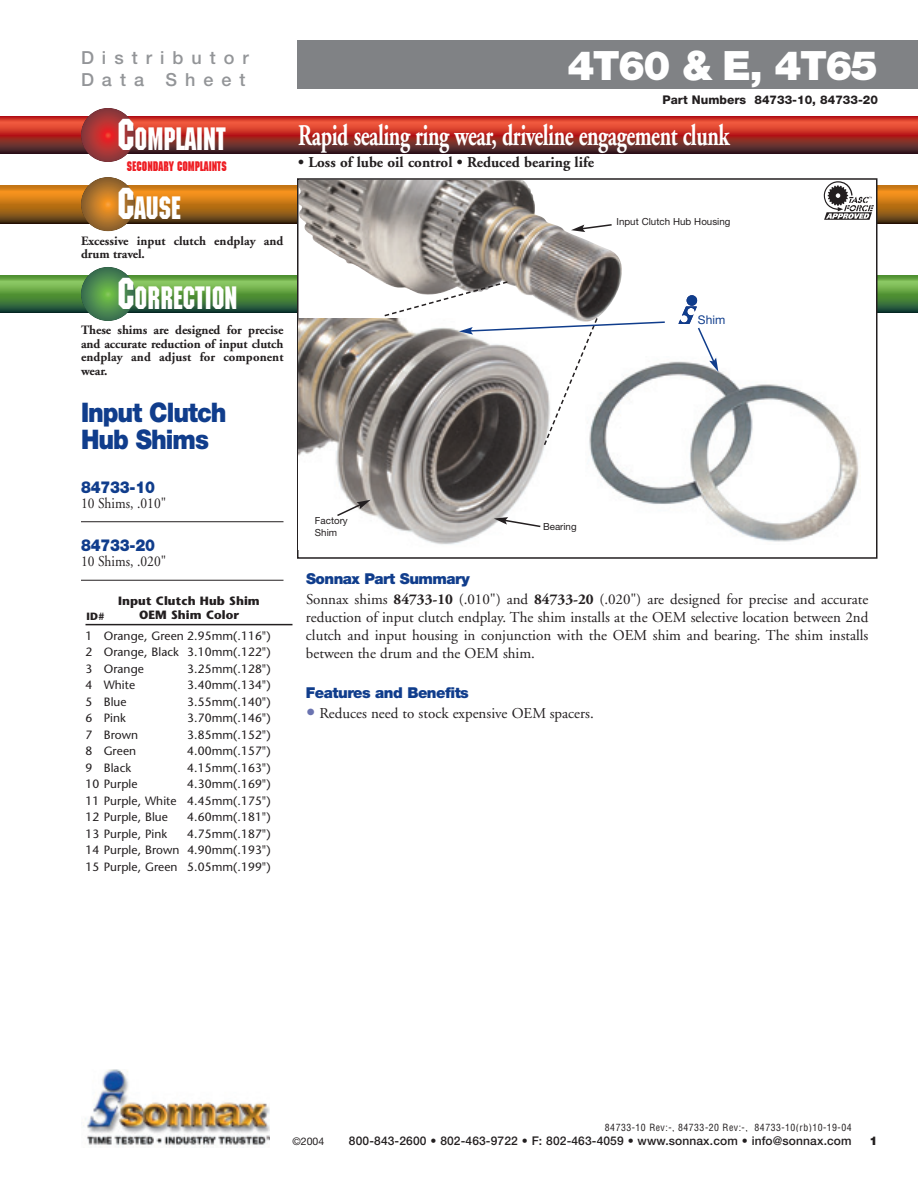
<style>
.page{position:relative;width:918px;height:1188px;background:#fff}
.page>*{position:absolute;margin:0;border:0;box-sizing:border-box;transform-origin:0 0}
.t1{font:900 40.5px "Helvetica Neue";letter-spacing:-.04em;color:#fff}
.t2{font:31.5px "Machine";color:#fff;scale:.85 1}
.t3{font:700 30px "Adobe Garamond";letter-spacing:-.02em;color:#fff;scale:.7 1}
.t4{font:900 27px/27.8px "Helvetica Neue";letter-spacing:-.04em;color:#103d8c;scale:.9 1}
.t5{font:500 18px/21.6px "Helvetica Neue";letter-spacing:.445em;color:#939598}
.t6{font:900 16.5px "Helvetica Neue";letter-spacing:-.015em;color:#103d8c;scale:.9 1}
.t7{font:15px/18px "Adobe Garamond";color:#231f20;text-align:justify}
.t8{font:700 15px "Adobe Garamond";color:#231f20}
.t9{font:900 15px "Helvetica Neue";letter-spacing:-.035em;color:#103d8c}
.t10{font:15px "Adobe Garamond";color:#231f20;scale:.9 1}
.t11{font:700 13.5px "Machine";color:#ee1d23;scale:.85 1}
.t12{font:700 12.75px/13.5px "Adobe Garamond";color:#231f20}
.t13{font:12px/16.5px "Stone Sans";letter-spacing:.005em;color:#231f20;text-align:justify}
.t14{font:500 12px "Helvetica Neue";letter-spacing:.01em;color:#231f20}
.t15{font:700 12px/13.5px "Stone Sans";letter-spacing:.005em;color:#231f20;text-align:center}
.t16{font:800 12px "Helvetica Neue";color:#231f20}
.t17{font:12px "Helvetica Neue";color:#103d8c}
.t18{font:900 12px "Helvetica Neue";color:#231f20}
.t19{font:10.5px "Helvetica Neue";color:#231f20}
.t20{font:700 10.5px "Stone Sans";color:#231f20}
.t21{font:condensed 9.75px "Helvetica";letter-spacing:.05em;color:#231f20}
.t22{font:9.75px/12px "Helvetica Neue";color:#231f20}
.s1{font-size:43.5px}
.s2{font-weight:700}
.s3{font-size:24px;color:#6a73b0}
</style>
<div class="page">
<hr style="left:81px;top:521px;width:203px;height:1px;background:#231f20">
<hr style="left:81px;top:580px;width:203px;height:1px;background:#231f20">
<svg style="left:0;top:275px;width:918px;height:38px;background:#518b40"></svg>
<svg style="left:81px;top:267px;width:54px;height:54px;background:#4b894e"></svg>
<svg style="left:0;top:185px;width:918px;height:38px;background:#b16c17"></svg>
<svg style="left:81px;top:177px;width:54px;height:54px;background:#ac712a"></svg>
<div style="left:297px;top:40px;width:581px;height:49px;background:#808285"></div>
<div style="left:878px;top:40px;width:40px;height:49px;background:#808285"></div>
<img style="left:83px;top:1069px;width:187px;height:79px">
<svg style="left:0;top:116px;width:918px;height:38px;background:#a13028"></svg>
<svg style="left:81px;top:108px;width:54px;height:54px;background:#a73435"></svg>
<hr style="left:86px;top:624px;width:206px;height:1px;background:#231f20">
<div style="left:298px;top:179px;width:579px;height:379px;background:#fff"></div>
<img style="left:300px;top:181px;width:322px;height:101px">
<div style="left:297px;top:178px;width:581px;height:381px;border:2px solid #231f20"></div>
<img style="left:589px;top:361px;width:270px;height:181px">
<img style="left:299px;top:318px;width:246px;height:231px">
<svg style="left:571px;top:223px;width:42px;height:9px"></svg>
<svg style="left:336px;top:500px;width:35px;height:17px"></svg>
<svg style="left:494px;top:517px;width:48px;height:11px"></svg>
<svg style="left:383px;top:280px;width:283px;height:167px"></svg>
<svg style="left:679px;top:306px;width:39px;height:66px"></svg>
<div style="left:687px;top:295px;width:10px;height:11px;background:#103d8c;border-radius:50%"></div>
<svg style="left:824px;top:181px;width:50px;height:39px"></svg>
<h3 class="t5" style="left:81px;top:49px;width:169px">Distributor<br>Data Sheet</h3>
<h1 class="t1" style="left:567px;top:51px;width:312px">4T60 &amp; E, 4T65</h1>
<p class="t16" style="left:663px;top:96px;width:217px">Part Numbers 84733-10, 84733-20</p>
<h2 class="t2" style="left:118px;top:121px;width:129px"><span class="s1">C</span>OMPLAINT</h2>
<h3 class="t3" style="left:298px;top:123px;width:618px">Rapid sealing ring wear, driveline engagement clunk</h3>
<p class="t11" style="left:127px;top:159px;width:119px">SECONDARY COMPLAINTS</p>
<p class="t8" style="left:298px;top:157px;width:297px">• Loss of lube oil control • Reduced bearing life</p>
<h2 class="t2" style="left:118px;top:190px;width:76px"><span class="s1">C</span>AUSE</h2>
<p class="t12" style="left:81px;top:235px;width:204px">Excessive input clutch endplay and drum travel.</p>
<h2 class="t2" style="left:118px;top:280px;width:142px"><span class="s1">C</span>ORRECTION</h2>
<p class="t12" style="left:81px;top:325px;width:204px;text-align:justify">These shims are designed for precise and accurate reduction of input clutch endplay and adjust for component wear.</p>
<h3 class="t4" style="left:81px;top:400px;width:163px">Input Clutch<br>Hub Shims</h3>
<h3 class="t6" style="left:81px;top:481px;width:84px">84733-10</h3>
<p class="t10" style="left:81px;top:497px;width:96px">10 Shims, .010"</p>
<h3 class="t6" style="left:81px;top:540px;width:84px">84733-20</h3>
<p class="t10" style="left:81px;top:556px;width:96px">10 Shims, .020"</p>
<p class="t15" style="left:118px;top:595px;width:143px">Input Clutch Hub Shim<br>OEM Shim Color</p>
<p class="t13" style="left:86px;top:628px;width:187px">1 Orange, Green 2.95mm(.116")<br>2 Orange, Black 3.10mm(.122")<br>3 Orange</p>
<p class="t20" style="left:87px;top:612px;width:20px">ID#</p>
<p class="t13" style="left:187px;top:661px;width:85px">3.25mm(.128")</p>
<p class="t13" style="left:86px;top:678px;width:51px">4 White</p>
<p class="t13" style="left:187px;top:678px;width:85px">3.40mm(.134")</p>
<p class="t13" style="left:86px;top:694px;width:43px">5 Blue</p>
<p class="t13" style="left:187px;top:694px;width:85px">3.55mm(.140")</p>
<p class="t13" style="left:86px;top:711px;width:42px">6 Pink</p>
<p class="t13" style="left:187px;top:711px;width:85px">3.70mm(.146")</p>
<p class="t13" style="left:86px;top:727px;width:54px">7 Brown</p>
<p class="t13" style="left:187px;top:727px;width:85px">3.85mm(.152")</p>
<p class="t13" style="left:86px;top:744px;width:52px">8 Green</p>
<p class="t13" style="left:187px;top:744px;width:85px">4.00mm(.157")</p>
<p class="t13" style="left:86px;top:760px;width:47px">9 Black</p>
<p class="t13" style="left:187px;top:760px;width:85px">4.15mm(.163")</p>
<p class="t13" style="left:86px;top:777px;width:54px">10 Purple</p>
<p class="t13" style="left:86px;top:777px;width:187px;text-indent:102px">4.30mm(.169")<br>11 Purple, White 4.45mm(.175")<br>12 Purple, Blue</p>
<p class="t13" style="left:187px;top:810px;width:85px">4.60mm(.181")</p>
<p class="t13" style="left:86px;top:826px;width:83px">13 Purple, Pink</p>
<p class="t13" style="left:86px;top:826px;width:187px;text-indent:102px">4.75mm(.187")<br>14 Purple, Brown 4.90mm(.193")<br>15 Purple, Green 5.05mm(.199")</p>
<p class="t22" style="left:617px;top:217px;width:115px">Input Clutch Hub Housing</p>
<p class="t22" style="left:315px;top:515px;width:34px">Factory<br>Shim</p>
<p class="t22" style="left:543px;top:521px;width:35px">Bearing</p>
<p class="t17" style="left:698px;top:316px;width:29px">Shim</p>
<p class="t9" style="left:306px;top:573px;width:165px">Sonnax Part Summary</p>
<p class="t7" style="left:306px;top:592px;width:564px">Sonnax shims <span class="s2">84733-10</span> (.010") and <span class="s2">84733-20</span> (.020") are designed for precise and accurate reduction of input clutch endplay. The shim installs at the OEM selective location between 2nd clutch and input housing in conjunction with the OEM shim and bearing. The shim installs between the drum and the OEM shim.</p>
<p class="t9" style="left:306px;top:687px;width:164px">Features and Benefits</p>
<p class="t7" style="left:306px;top:706px;width:289px"><span class="s3">•</span> Reduces need to stock expensive OEM spacers.</p>
<p class="t21" style="left:605px;top:1123px;width:248px">84733-10 Rev:-, 84733-20 Rev:-, 84733-10(rb)10-19-04</p>
<p class="t19" style="left:292px;top:1138px;width:33px">©2004</p>
<p class="t14" style="left:349px;top:1137px;width:504px">800-843-2600 • 802-463-9722 • F: 802-463-4059 • www.sonnax.com • info@sonnax.com</p>
<p class="t18" style="left:869px;top:1137px;width:10px">1</p>
</div>
